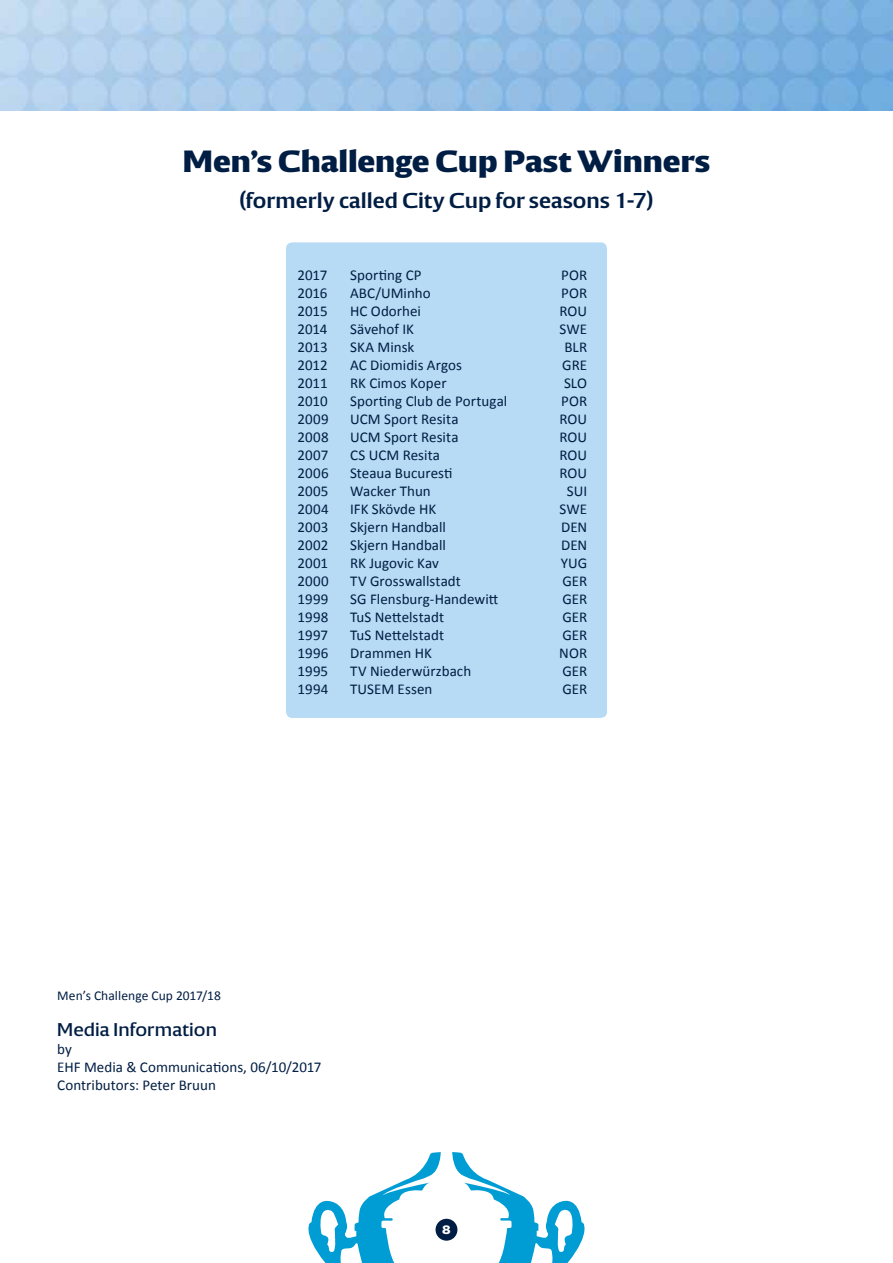
<style>
.page{position:relative;width:893px;height:1263px;background:#fff}
.page>*{position:absolute;margin:0;border:0;box-sizing:border-box;transform-origin:0 0}
.t1{font:800 30px "EHF";color:#001d43}
.t2{font:600 21px "EHF";color:#001d43}
.t3{font:18px "EHF";color:#001d43}
.t4{font:15px/18px "Calibri";color:#001d43}
.t5{font:13.5px "Calibri";letter-spacing:.005em;color:#001d43}
.t6{font:800 12px "EHF";color:#fff}
</style>
<div class="page">
<img style="left:0;top:0;width:893px;height:111px">
<svg style="left:308px;top:1152px;width:133px;height:111px"></svg>
<svg style="left:452px;top:1152px;width:133px;height:111px"></svg>
<div style="left:436px;top:1219px;width:21px;height:22px;background:#001d43;border-radius:50%"></div>
<div style="left:286px;top:242px;width:321px;height:476px;background:#b7dbf4;border-radius:6px"></div>
<h1 class="t1" style="left:183px;top:144px;width:529px">Men’s Challenge Cup Past Winners</h1>
<h2 class="t2" style="left:239px;top:188px;width:417px">(formerly called City Cup for seasons 1-7)</h2>
<p class="t4" style="left:298px;top:266px;width:31px">2017</p>
<p class="t4" style="left:350px;top:266px;width:73px">Sporting CP</p>
<p class="t4" style="left:561px;top:266px;width:27px">POR</p>
<p class="t4" style="left:298px;top:284px;width:31px">2016</p>
<p class="t4" style="left:350px;top:284px;width:82px">ABC/UMinho</p>
<p class="t4" style="left:561px;top:284px;width:27px">POR</p>
<p class="t4" style="left:298px;top:302px;width:32px">2015</p>
<p class="t4" style="left:350px;top:302px;width:72px">HC Odorhei</p>
<p class="t4" style="left:559px;top:302px;width:29px">ROU</p>
<p class="t4" style="left:298px;top:320px;width:31px">2014</p>
<p class="t4" style="left:350px;top:320px;width:65px">Sävehof IK</p>
<p class="t4" style="left:560px;top:320px;width:29px">SWE</p>
<p class="t4" style="left:298px;top:338px;width:32px">2013</p>
<p class="t4" style="left:350px;top:338px;width:66px">SKA Minsk</p>
<p class="t4" style="left:564px;top:338px;width:24px">BLR</p>
<p class="t4" style="left:298px;top:356px;width:32px">2012</p>
<p class="t4" style="left:350px;top:356px;width:113px">AC Diomidis Argos</p>
<p class="t4" style="left:562px;top:356px;width:26px">GRE</p>
<p class="t4" style="left:298px;top:374px;width:31px">2011</p>
<p class="t4" style="left:350px;top:374px;width:98px">RK Cimos Koper</p>
<p class="t4" style="left:564px;top:374px;width:25px">SLO</p>
<p class="t4" style="left:298px;top:392px;width:32px">2010</p>
<p class="t4" style="left:350px;top:392px;width:159px">Sporting Club de Portugal</p>
<p class="t4" style="left:561px;top:392px;width:27px">POR</p>
<p class="t4" style="left:298px;top:410px;width:32px">2009</p>
<p class="t4" style="left:350px;top:410px;width:110px">UCM Sport Resita</p>
<p class="t4" style="left:559px;top:410px;width:29px">ROU</p>
<p class="t4" style="left:298px;top:428px;width:32px">2008</p>
<p class="t4" style="left:350px;top:428px;width:110px">UCM Sport Resita</p>
<p class="t4" style="left:559px;top:428px;width:29px">ROU</p>
<p class="t4" style="left:298px;top:446px;width:32px">2007</p>
<p class="t4" style="left:350px;top:446px;width:91px">CS UCM Resita</p>
<p class="t4" style="left:559px;top:446px;width:29px">ROU</p>
<p class="t4" style="left:298px;top:464px;width:33px">2006</p>
<p class="t4" style="left:350px;top:464px;width:104px">Steaua Bucuresti</p>
<p class="t4" style="left:559px;top:464px;width:29px">ROU</p>
<p class="t4" style="left:298px;top:482px;width:32px">2005</p>
<p class="t4" style="left:350px;top:482px;width:82px">Wacker Thun</p>
<p class="t4" style="left:567px;top:482px;width:22px">SUI</p>
<p class="t4" style="left:298px;top:500px;width:33px">2004</p>
<p class="t4" style="left:350px;top:500px;width:87px">IFK Skövde HK</p>
<p class="t4" style="left:560px;top:500px;width:29px">SWE</p>
<p class="t4" style="left:298px;top:518px;width:32px">2003</p>
<p class="t4" style="left:350px;top:518px;width:97px">Skjern Handball</p>
<p class="t4" style="left:561px;top:518px;width:28px">DEN</p>
<p class="t4" style="left:298px;top:536px;width:32px">2002</p>
<p class="t4" style="left:350px;top:536px;width:97px">Skjern Handball</p>
<p class="t4" style="left:561px;top:536px;width:28px">DEN</p>
<p class="t4" style="left:298px;top:554px;width:32px">2001</p>
<p class="t4" style="left:350px;top:554px;width:90px">RK Jugovic Kav</p>
<p class="t4" style="left:561px;top:554px;width:28px">YUG</p>
<p class="t4" style="left:298px;top:572px;width:33px">2000</p>
<p class="t4" style="left:350px;top:572px;width:112px">TV Grosswallstadt</p>
<p class="t4" style="left:562px;top:572px;width:26px">GER</p>
<p class="t4" style="left:298px;top:590px;width:32px">1999</p>
<p class="t4" style="left:350px;top:590px;width:150px">SG Flensburg-Handewitt</p>
<p class="t4" style="left:562px;top:590px;width:26px">GER</p>
<p class="t4" style="left:298px;top:608px;width:32px">1998</p>
<p class="t4" style="left:350px;top:608px;width:95px">TuS Nettelstadt</p>
<p class="t4" style="left:562px;top:608px;width:26px">GER</p>
<p class="t4" style="left:298px;top:626px;width:32px">1997</p>
<p class="t4" style="left:350px;top:626px;width:95px">TuS Nettelstadt</p>
<p class="t4" style="left:562px;top:626px;width:26px">GER</p>
<p class="t4" style="left:298px;top:644px;width:32px">1996</p>
<p class="t4" style="left:350px;top:644px;width:83px">Drammen HK</p>
<p class="t4" style="left:559px;top:644px;width:29px">NOR</p>
<p class="t4" style="left:298px;top:662px;width:32px">1995</p>
<p class="t4" style="left:350px;top:662px;width:123px">TV Niederwürzbach</p>
<p class="t4" style="left:562px;top:662px;width:26px">GER</p>
<p class="t4" style="left:298px;top:680px;width:32px">1994</p>
<p class="t4" style="left:350px;top:680px;width:84px">TUSEM Essen</p>
<p class="t4" style="left:562px;top:680px;width:26px">GER</p>
<p class="t5" style="left:57px;top:987px;width:165px">Men’s Challenge Cup 2017/18</p>
<p class="t3" style="left:57px;top:1019px;width:161px">Media Information</p>
<p class="t4" style="left:57px;top:1040px;width:266px">by<br>EHF Media &amp; Communications, 06/10/2017<br>Contributors: Peter Bruun</p>
<p class="t6" style="left:442px;top:1223px;width:10px">8</p>
</div>
